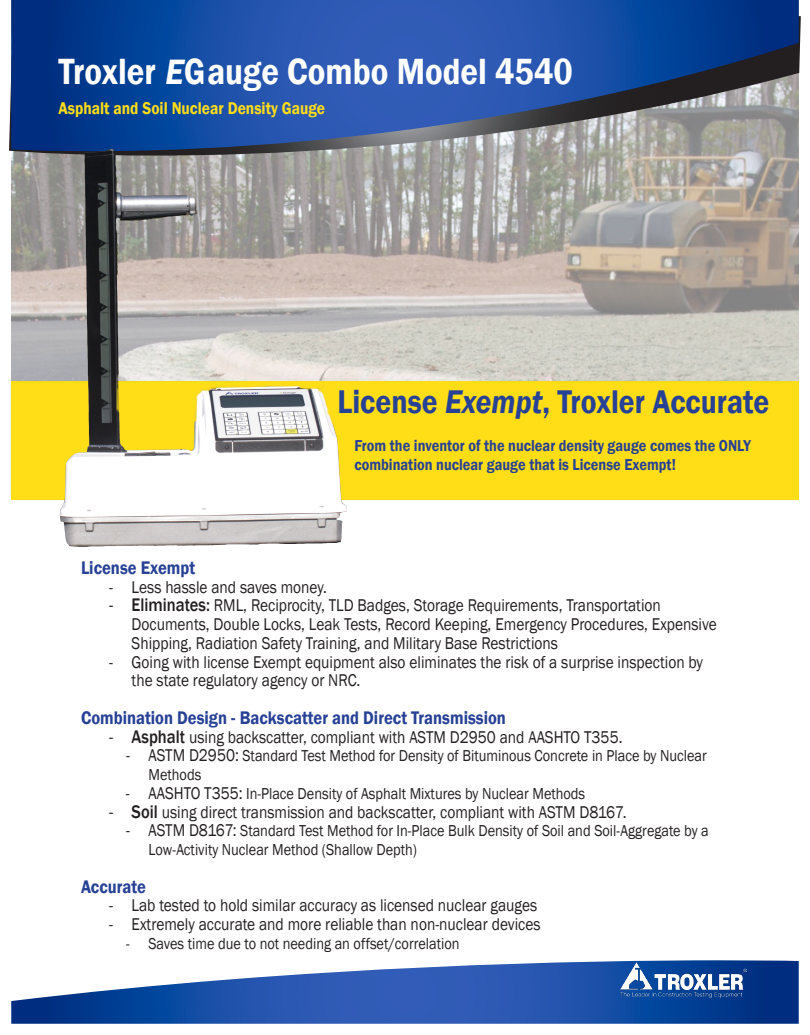
<style>
.page{position:relative;width:810px;height:1035px;background:#fff}
.page>*{position:absolute;margin:0;border:0;box-sizing:border-box;transform-origin:0 0}
.t1{font:600 37.5px "Franklin Gothic";color:#fff;scale:.88 1}
.t2{font:600 33.75px "Franklin Gothic";color:#274196;scale:.88 1}
.t3{font:600 18.75px "Franklin Gothic";color:#274196;scale:.88 1}
.t4{font:17.5px/18.8px "Franklin Gothic";color:#231f20;scale:.88 1}
.t5{font:600 17.5px "Franklin Gothic";color:#ffdd17;scale:.88 1}
.t6{font:16.25px/18.8px "Franklin Gothic";color:#231f20;scale:.88 1}
.t7{font:600 16.25px/18.8px "Franklin Gothic";color:#274196;scale:.88 1}
.s1{font-style:italic;font-size:36.25px}
.s2{font-style:italic}
.s3{font-size:18.75px}
.s4{font-weight:500;font-size:18.75px}
.s5{font-size:17.5px}
</style>
<div class="page">
<img style="left:12px;top:185px;width:787px;height:196px">
<div style="left:11px;top:381px;width:788px;height:119px;background:#ffdd17"></div>
<svg style="left:9px;top:16px;width:792px;height:169px;background:#afaca8"></svg>
<svg style="left:11px;top:0;width:788px;height:174px;background:#385c9b"></svg>
<svg style="left:11px;top:960px;width:788px;height:64px"></svg>
<img style="left:620px;top:962px;width:127px;height:35px">
<img style="left:44px;top:147px;width:303px;height:400px">
<h1 class="t1" style="left:58px;top:48px;width:586px">Troxler <span class="s1">E</span>Gauge Combo Model 4540</h1>
<p class="t5" style="left:58px;top:97px;width:305px">Asphalt and Soil Nuclear Density Gauge</p>
<h2 class="t2" style="left:338px;top:381px;width:492px">License <span class="s2">Exempt</span>, Troxler Accurate</h2>
<p class="t7" style="left:354px;top:436px;width:452px">From the inventor of the nuclear density gauge comes the ONLY combination nuclear gauge that is License Exempt!</p>
<p class="t3" style="left:81px;top:556px;width:131px">License Exempt</p>
<p class="t4" style="left:109px;top:578px;width:249px">- Less hassle and saves money.</p>
<p class="t4" style="left:132px;top:597px;width:667px;text-indent:-23px"><span class="s3">-</span> <span class="s4">Eliminates:</span> RML, Reciprocity, TLD Badges, Storage Requirements, Transportation<br>Documents, Double Locks, Leak Tests, Record Keeping, Emergency Procedures, Expensive<br>Shipping, Radiation Safety Training, and Military Base Restrictions</p>
<p class="t4" style="left:132px;top:653px;width:651px;text-indent:-22px">- Going with license Exempt equipment also eliminates the risk of a surprise inspection by the state regulatory agency or NRC.</p>
<p class="t3" style="left:81px;top:706px;width:484px">Combination Design - Backscatter and Direct Transmission</p>
<p class="t4" style="left:109px;top:728px;width:585px"><span class="s3">-</span> <span class="s4">Asphalt</span> using backscatter, compliant with ASTM D2950 and AASHTO T355.</p>
<p class="t6" style="left:148px;top:747px;width:636px;text-indent:-22px"><span class="s5">- ASTM D2950:</span> Standard Test Method for Density of Bituminous Concrete in Place by Nuclear<br>Methods</p>
<p class="t6" style="left:126px;top:784px;width:523px"><span class="s5">- AASHTO T355:</span> In-Place Density of Asphalt Mixtures by Nuclear Methods</p>
<p class="t4" style="left:109px;top:803px;width:589px"><span class="s3">-</span> <span class="s4">Soil</span> using direct transmission and backscatter, compliant with ASTM D8167.</p>
<p class="t6" style="left:148px;top:822px;width:638px;text-indent:-22px"><span class="s5">- ASTM D8167:</span> Standard Test Method for In-Place Bulk Density of Soil and Soil-Aggregate by a<br>Low-Activity Nuclear Method (Shallow Depth)</p>
<p class="t3" style="left:81px;top:875px;width:75px">Accurate</p>
<p class="t4" style="left:109px;top:897px;width:488px">- Lab tested to hold similar accuracy as licensed nuclear gauges</p>
<p class="t4" style="left:109px;top:915px;width:492px">- Extremely accurate and more reliable than non-nuclear devices</p>
<p class="t6" style="left:126px;top:934px;width:381px">- Saves time due to not needing an offset/correlation</p>
</div>
